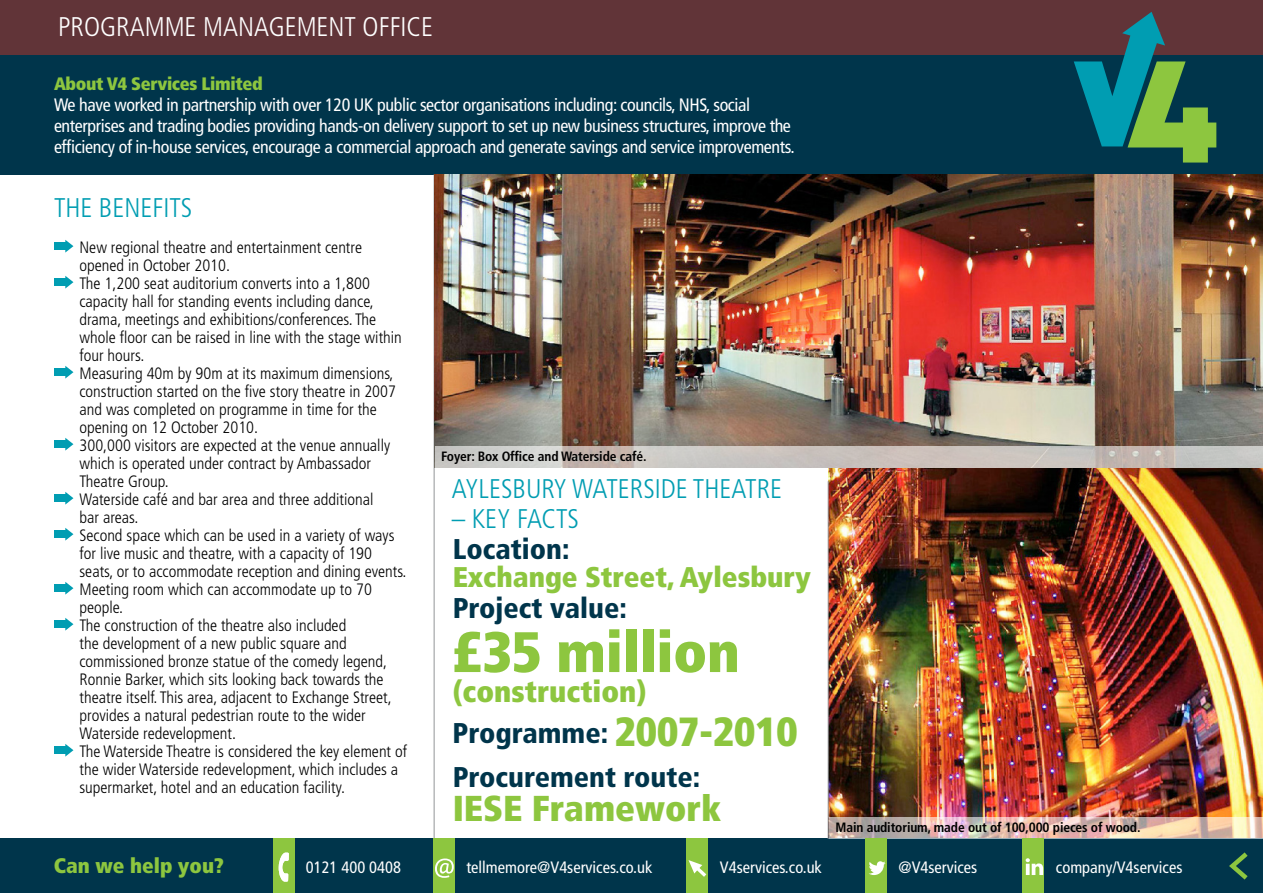
<style>
.page{position:relative;width:1263px;height:893px;background:#fff}
.page>*{position:absolute;margin:0;border:0;box-sizing:border-box;transform-origin:0 0}
.t1{font:900 condensed 57px "Frutiger";color:#8dc63f}
.t2{font:900 condensed 36px "Frutiger";color:#8dc63f}
.t3{font:900 condensed 30px "Frutiger";color:#8dc63f}
.t4{font:900 condensed 28.5px "Frutiger";color:#00354b}
.t5{font:900 condensed 28.5px "Frutiger";color:#8dc63f}
.t6{font:300 condensed 27px "Frutiger";color:#009db2}
.t7{font:300 condensed 27px "Frutiger";color:#fff}
.t8{font:900 condensed 21px "Frutiger";color:#8dc63f}
.t9{font:condensed 18px/21px "Frutiger";letter-spacing:-.02em;color:#fff}
.t10{font:900 condensed 18px "Frutiger";letter-spacing:-.02em;color:#8dc63f}
.t11{font:300 condensed 16.5px/18px "Frutiger";color:#000}
.t12{font:condensed 16.5px "Frutiger";color:#fff}
.t13{font:700 condensed 13.5px "Frutiger";letter-spacing:-.01em;color:#000}
.s1{font-size:40.65px;color:#8dc63f}
</style>
<div class="page">
<img style="left:828px;top:468px;width:435px;height:350px">
<div style="left:0;top:839px;width:1263px;height:54px;background:#00354b"></div>
<div style="left:0;top:0;width:1263px;height:174px;background:#00354b"></div>
<svg style="left:1229px;top:852px;width:19px;height:28px"></svg>
<hr style="left:434px;top:174px;width:1px;height:665px;background:#939598">
<img style="left:434px;top:174px;width:829px;height:294px">
<hr style="left:828px;top:481px;width:1px;height:358px;background:#939598">
<svg style="left:65px;top:240px;width:8px;height:13px"></svg>
<div style="left:54px;top:242px;width:12px;height:8px;background:#009db2"></div>
<svg style="left:65px;top:276px;width:8px;height:13px"></svg>
<div style="left:54px;top:278px;width:12px;height:8px;background:#009db2"></div>
<svg style="left:65px;top:366px;width:8px;height:13px"></svg>
<div style="left:54px;top:368px;width:12px;height:8px;background:#009db2"></div>
<svg style="left:65px;top:438px;width:8px;height:13px"></svg>
<div style="left:54px;top:440px;width:12px;height:8px;background:#009db2"></div>
<svg style="left:65px;top:492px;width:8px;height:13px"></svg>
<div style="left:54px;top:494px;width:12px;height:8px;background:#009db2"></div>
<svg style="left:65px;top:528px;width:8px;height:13px"></svg>
<div style="left:54px;top:530px;width:12px;height:8px;background:#009db2"></div>
<svg style="left:65px;top:582px;width:8px;height:13px"></svg>
<div style="left:54px;top:584px;width:12px;height:8px;background:#009db2"></div>
<svg style="left:65px;top:618px;width:8px;height:13px"></svg>
<div style="left:54px;top:620px;width:12px;height:8px;background:#009db2"></div>
<svg style="left:65px;top:744px;width:8px;height:13px"></svg>
<div style="left:54px;top:746px;width:12px;height:8px;background:#009db2"></div>
<svg style="left:828px;top:818px;width:435px;height:21px;background:#d7bdb1"></svg>
<svg style="left:435px;top:446px;width:828px;height:22px;background:#c9c3be"></svg>
<div style="left:434px;top:839px;width:21px;height:54px;background:#8dc63f"></div>
<svg style="left:435px;top:858px;width:19px;height:20px"></svg>
<div style="left:273px;top:839px;width:21px;height:54px;background:#8dc63f"></div>
<svg style="left:278px;top:853px;width:11px;height:29px"></svg>
<div style="left:687px;top:839px;width:21px;height:54px;background:#8dc63f"></div>
<svg style="left:688px;top:860px;width:18px;height:17px"></svg>
<div style="left:865px;top:839px;width:22px;height:54px;background:#8dc63f"></div>
<svg style="left:869px;top:861px;width:16px;height:14px"></svg>
<div style="left:1023px;top:839px;width:21px;height:54px;background:#8dc63f"></div>
<svg style="left:1026px;top:858px;width:17px;height:17px"></svg>
<div style="left:0;top:0;width:1263px;height:54px;background:#613438"></div>
<svg style="left:1074px;top:12px;width:142px;height:151px"></svg>
<h3 class="t7" style="left:58px;top:11px;width:376px">Programm e Managem ent Office</h3>
<p class="t10" style="left:54px;top:73px;width:210px">About V4 Services Limited</p>
<p class="t9" style="left:54px;top:94px;width:742px">We have worked in partnership with over 120 UK public sector organisations including: councils, NHS, social enterprises and trading bodies providing hands-on delivery support to set up new business structures, improve the efficiency of in-house services, encourage a commercial approach and generate savings and service improvements.</p>
<h3 class="t6" style="left:54px;top:192px;width:140px">The benefits</h3>
<p class="t11" style="left:80px;top:238px;width:329px">New regional theatre and entertainment centre opened in October 2010.<br>The 1,200 seat auditorium converts into a 1,800 capacity hall for standing events including dance, drama, meetings and exhibitions/conferences. The whole floor can be raised in line with the stage within four hours.<br>Measuring 40m by 90m at its maximum dimensions, construction started on the five story theatre in 2007 and was completed on programme in time for the opening on 12 October 2010.<br>300,000 visitors are expected at the venue annually which is operated under contract by Ambassador Theatre Group.<br>Waterside café and bar area and three additional<br>bar areas.<br>Second space which can be used in a variety of ways for live music and theatre, with a capacity of 190 seats, or to accommodate reception and dining events.<br>Meeting room which can accommodate up to 70 people.<br>The construction of the theatre also included<br>the development of a new public square and commissioned bronze statue of the comedy legend, Ronnie Barker, which sits looking back towards the theatre itself. This area, adjacent to Exchange Street, provides a natural pedestrian route to the wider Waterside redevelopment.<br>The Waterside Theatre is considered the key element of the wider Waterside redevelopment, which includes a supermarket, hotel and an education facility.</p>
<p class="t13" style="left:441px;top:448px;width:207px">Foyer: Box Office and Waterside café.</p>
<h3 class="t6" style="left:452px;top:473px;width:332px">Aylesbury waterside theatre</h3>
<h3 class="t6" style="left:452px;top:503px;width:116px">– key factS</h3>
<h3 class="t4" style="left:453px;top:532px;width:118px">Location:</h3>
<h3 class="t5" style="left:453px;top:560px;width:360px">Exchange Street, Aylesbury</h3>
<h3 class="t4" style="left:453px;top:591px;width:176px">Project value:</h3>
<h1 class="t1" style="left:453px;top:617px;width:289px">£35 million</h1>
<h3 class="t3" style="left:453px;top:673px;width:195px">(construction)</h3>
<h3 class="t4" style="left:452px;top:716px;width:347px">Programme: <span class="s1">2007-2010</span></h3>
<h3 class="t4" style="left:453px;top:760px;width:249px">Procurement route:</h3>
<h2 class="t2" style="left:453px;top:787px;width:270px">IESE Framework</h2>
<p class="t13" style="left:836px;top:819px;width:306px">Main auditorium, made out of 100,000 pieces of wood.</p>
<p class="t8" style="left:54px;top:853px;width:171px">Can we help you?</p>
<p class="t12" style="left:306px;top:857px;width:97px">0121 400 0408</p>
<p class="t12" style="left:466px;top:857px;width:188px">tellmemore@V4services.co.uk</p>
<p class="t12" style="left:720px;top:857px;width:103px">V4services.co.uk</p>
<p class="t12" style="left:898px;top:857px;width:80px">@V4services</p>
<p class="t12" style="left:1056px;top:857px;width:128px">company/V4services</p>
</div>
